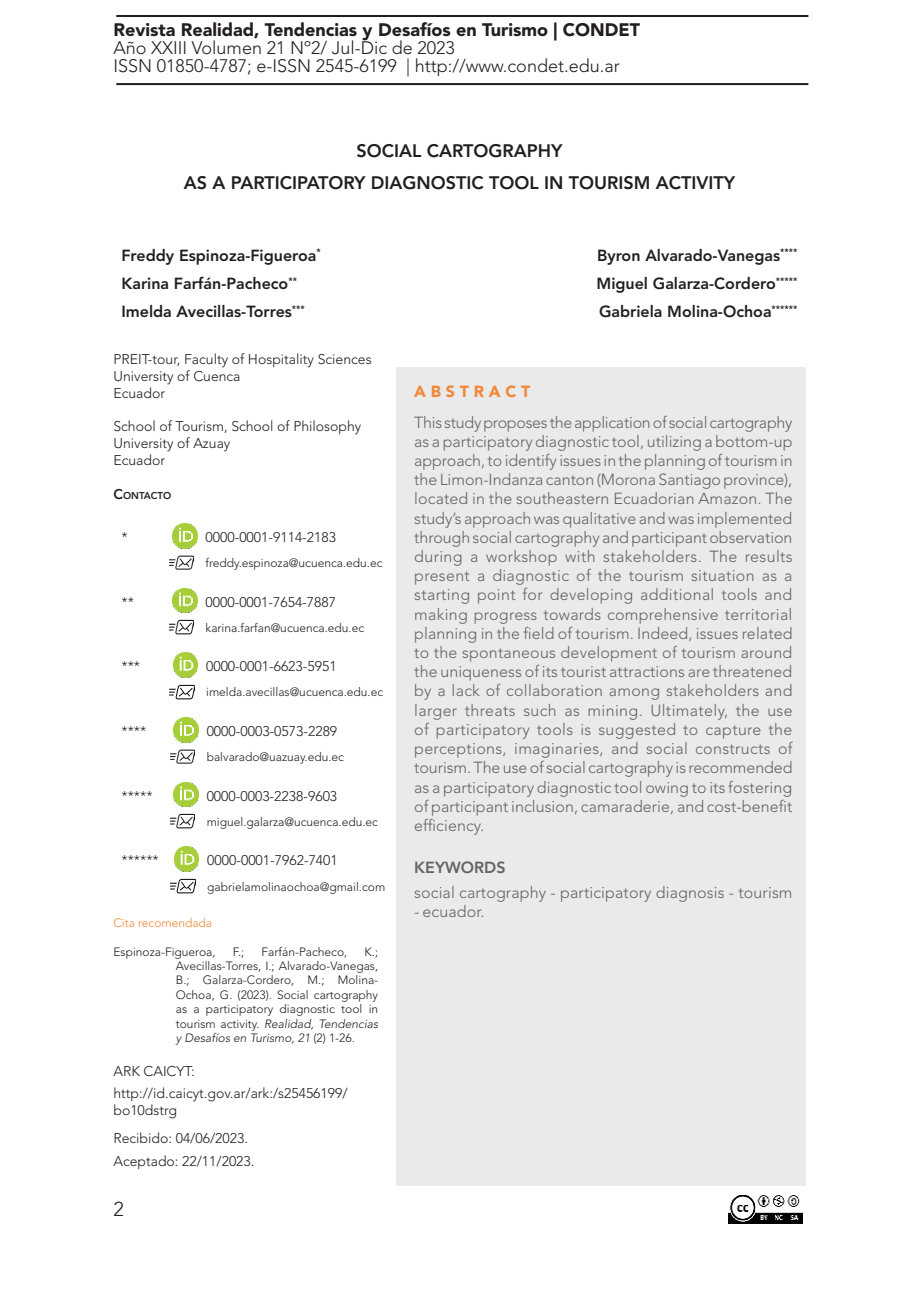
<style>
.page{position:relative;width:919px;height:1299px;background:#fff}
.page>*{position:absolute;margin:0;border:0;box-sizing:border-box;transform-origin:0 0}
.t1{font:300 20px "Avenir LT Std";color:#231f20}
.t2{font:300 18px/18px "Avenir LT Std";color:#231f20}
.Titulo_articulo{font:800 18px "Avenir LT Std";color:#231f20}
.t3{font:900 18px "Avenir LT Std";color:#231f20}
.Resumen___Cuerpo{font:300 16px/19.2px "Avenir LT Std";letter-spacing:.01em;color:#636366;text-align:justify}
.Autor_es{font:800 16px "Avenir LT Std";color:#231f20}
.Resumen___Título{font:900 16px "Avenir LT Std";color:#f58634}
.t4{font:800 16px "Avenir LT Std";color:#636366}
.Nota_al_pié{font:300 14px/16.8px "Avenir LT Std";color:#231f20}
.Orcid___correo{font:300 14px "Avenir LT Std";color:#231f20}
.APA_6ta_edic{font:300 14px "Avenir LT Std";color:#231f20}
.APA_6ta_edic-2{font:300 12px/14.4px "Avenir LT Std";color:#231f20;text-align:justify}
.t5{font:300 12px "Avenir LT Std";color:#f58634}
.t6{font:800 9.8px "Avenir LT Std";color:#231f20}
.s1{font-size:14px}
.s2{font-style:italic}
</style>
<div class="page">
<hr style="left:116px;top:15px;width:692px;height:2px;background:#231f20">
<hr style="left:116px;top:83px;width:692px;height:2px;background:#231f20">
<img style="left:728px;top:1195px;width:74px;height:29px">
<div style="left:396px;top:367px;width:409px;height:818px;background:#e9eaeb"></div>
<img style="left:172px;top:523px;width:25px;height:25px">
<img style="left:169px;top:555px;width:25px;height:15px">
<img style="left:172px;top:588px;width:25px;height:24px">
<img style="left:169px;top:619px;width:25px;height:16px">
<img style="left:173px;top:652px;width:25px;height:25px">
<img style="left:170px;top:684px;width:24px;height:16px">
<img style="left:174px;top:717px;width:24px;height:25px">
<img style="left:170px;top:749px;width:25px;height:15px">
<img style="left:174px;top:782px;width:24px;height:24px">
<img style="left:170px;top:813px;width:25px;height:16px">
<img style="left:174px;top:846px;width:25px;height:25px">
<img style="left:171px;top:878px;width:24px;height:16px">
<p class="t3" style="left:113px;top:19px;width:528px">Revista Realidad, Tendencias y Desafíos en Turismo | CONDET</p>
<p class="t2" style="left:113px;top:39px;width:508px">Año XXIII Volumen 21 Nº2/ Jul-Dic de 2023<br>ISSN 01850-4787; e-ISSN 2545-6199 | http://www.condet.edu.ar</p>
<p class="Titulo_articulo" style="left:356px;top:140px;width:208px">SOCIAL CARTOGRAPHY</p>
<p class="Titulo_articulo" style="left:184px;top:172px;width:553px">AS A PARTICIPATORY DIAGNOSTIC TOOL IN TOURISM ACTIVITY</p>
<p class="Autor_es" style="left:121px;top:246px;width:201px">Freddy Espinoza-Figueroa<sup>*</sup></p>
<p class="Autor_es" style="left:597px;top:246px;width:202px">Byron Alvarado-Vanegas<sup>****</sup></p>
<p class="Autor_es" style="left:121px;top:274px;width:177px">Karina Farfán-Pacheco<sup>**</sup></p>
<p class="Autor_es" style="left:596px;top:274px;width:202px">Miguel Galarza-Cordero<sup>*****</sup></p>
<p class="Autor_es" style="left:121px;top:302px;width:185px">Imelda Avecillas-Torres<sup>***</sup></p>
<p class="Autor_es" style="left:599px;top:302px;width:200px">Gabriela Molina-Ochoa<sup>******</sup></p>
<p class="Nota_al_pié" style="left:113px;top:351px;width:260px">PREIT-tour, Faculty of Hospitality Sciences</p>
<p class="Nota_al_pié" style="left:113px;top:368px;width:129px">University of Cuenca</p>
<p class="Nota_al_pié" style="left:113px;top:384px;width:53px">Ecuador</p>
<p class="Nota_al_pié" style="left:113px;top:418px;width:249px">School of Tourism, School of Philosophy</p>
<p class="Nota_al_pié" style="left:113px;top:435px;width:118px">University of Azuay</p>
<p class="Nota_al_pié" style="left:113px;top:452px;width:53px">Ecuador</p>
<p class="t6" style="left:113px;top:489px;width:59px"><span class="s1">C</span>ONTACTO</p>
<p class="Nota_al_pié" style="left:121px;top:529px;width:8px">*</p>
<p class="Orcid___correo" style="left:205px;top:529px;width:132px">0000-0001-9114-2183</p>
<p class="APA_6ta_edic-2" style="left:205px;top:556px;width:178px">freddy.espinoza@ucuenca.edu.ec</p>
<p class="Nota_al_pié" style="left:121px;top:593px;width:14px">**</p>
<p class="Orcid___correo" style="left:205px;top:593px;width:132px">0000-0001-7654-7887</p>
<p class="APA_6ta_edic-2" style="left:205px;top:620px;width:160px">karina.farfan@ucuenca.edu.ec</p>
<p class="Nota_al_pié" style="left:121px;top:658px;width:20px">***</p>
<p class="Orcid___correo" style="left:206px;top:658px;width:132px">0000-0001-6623-5951</p>
<p class="APA_6ta_edic-2" style="left:206px;top:685px;width:178px">imelda.avecillas@ucuenca.edu.ec</p>
<p class="Nota_al_pié" style="left:121px;top:722px;width:26px">****</p>
<p class="Orcid___correo" style="left:207px;top:723px;width:132px">0000-0003-0573-2289</p>
<p class="APA_6ta_edic-2" style="left:207px;top:749px;width:139px">balvarado@uazuay.edu.ec</p>
<p class="Nota_al_pié" style="left:121px;top:787px;width:33px">*****</p>
<p class="Orcid___correo" style="left:207px;top:787px;width:132px">0000-0003-2238-9603</p>
<p class="APA_6ta_edic-2" style="left:207px;top:814px;width:173px">miguel.galarza@ucuenca.edu.ec</p>
<p class="Nota_al_pié" style="left:121px;top:852px;width:39px">******</p>
<p class="Orcid___correo" style="left:207px;top:852px;width:132px">0000-0001-7962-7401</p>
<p class="APA_6ta_edic-2" style="left:207px;top:879px;width:179px">gabrielamolinaochoa@gmail.com</p>
<p class="t5" style="left:113px;top:915px;width:100px">Cita recomendada</p>
<p class="APA_6ta_edic-2" style="left:113px;top:944px;width:104px">Espinoza-Figueroa,</p>
<p class="APA_6ta_edic-2" style="left:233px;top:944px;width:13px">F.;</p>
<p class="APA_6ta_edic-2" style="left:261px;top:944px;width:87px">Farfán-Pacheco,</p>
<p class="Resumen___Título" style="left:414px;top:382px;width:118px">A B S T R A C T</p>
<p class="Resumen___Cuerpo" style="left:414px;top:412px;width:380px">This study proposes the application of social cartography as a participatory diagnostic tool, utilizing a bottom-up approach, to identify issues in the planning of tourism in the Limon-Indanza canton (Morona Santiago province), located in the southeastern Ecuadorian Amazon. The study’s approach was qualitative and was implemented through social cartography and participant observation during a workshop with stakeholders. The results present a diagnostic of the tourism situation as a starting point for developing additional tools and making progress towards comprehensive territorial planning in the field of tourism. Indeed, issues related to the spontaneous development of tourism around the uniqueness of its tourist attractions are threatened by a lack of collaboration among stakeholders and larger threats such as mining. Ultimately, the use of participatory tools is suggested to capture the perceptions, imaginaries, and social constructs of tourism. The use of social cartography is recommended as a participatory diagnostic tool owing to its fostering of participant inclusion, camaraderie, and cost-benefit efficiency.</p>
<p class="t4" style="left:414px;top:857px;width:93px">KEYWORDS</p>
<p class="Resumen___Cuerpo" style="left:414px;top:882px;width:380px">social cartography - participatory diagnosis - tourism</p>
<p class="Resumen___Cuerpo" style="left:414px;top:901px;width:72px">- ecuador.</p>
<p class="APA_6ta_edic-2" style="left:176px;top:944px;width:204px;text-indent:189px">K.; Avecillas-Torres, I.; Alvarado-Vanegas, B.; Galarza-Cordero, M.; Molina-Ochoa, G. (2023). Social cartography as a participatory diagnostic tool in tourism activity. <span class="s2">Realidad, Tendencias y Desafíos en Turismo, 21</span> (2) 1-26.</p>
<p class="APA_6ta_edic" style="left:113px;top:1062px;width:83px">ARK CAICYT:</p>
<p class="Nota_al_pié" style="left:113px;top:1084px;width:236px">http://id.caicyt.gov.ar/ark:/s25456199/ bo10dstrg</p>
<p class="Nota_al_pié" style="left:113px;top:1129px;width:136px">Recibido: 04/06/2023.</p>
<p class="Nota_al_pié" style="left:113px;top:1152px;width:142px">Aceptado: 22/11/2023.</p>
<p class="t1" style="left:113px;top:1197px;width:12px">2</p>
</div>
